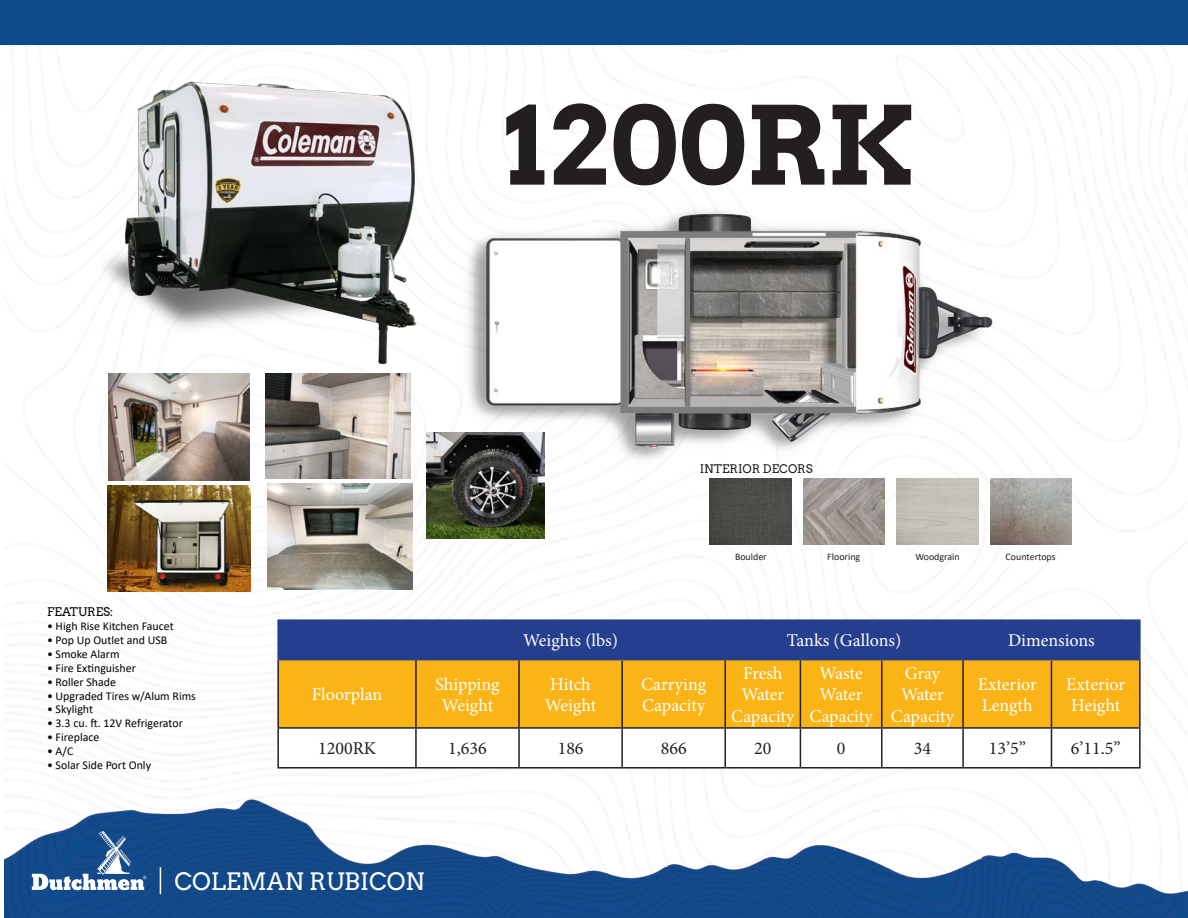
<style>
.page{position:relative;width:1188px;height:918px;background:#fff}
.page>*{position:absolute;margin:0;border:0;box-sizing:border-box;transform-origin:0 0}
.t1{font:700 108px "Arvo";color:#231f20}
.t2{font:24px "Arvo";color:#fff}
.t3{font:18px/21.6px "Minion Pro";color:#fff;text-align:center}
.t4{font:18px "Minion Pro";color:#231f20}
.t5{font:11.85px "Calibri";color:#000}
.t6{font:11.85px "Arvo";color:#231f20}
.t7{font:11.85px "Arvo";color:#000}
.t8{font:9.9px "Calibri";color:#231f20}
</style>
<div class="page">
<img style="left:4px;top:799px;width:1184px;height:119px">
<svg style="left:32px;top:831px;width:114px;height:59px"></svg>
<svg style="left:160px;top:867px;width:1px;height:27px"></svg>
<div style="left:0;top:0;width:1188px;height:44px;background:#0f498a"></div>
<img style="left:466px;top:208px;width:527px;height:261px">
<img style="left:108px;top:485px;width:142px;height:106px">
<img style="left:108px;top:398px;width:142px;height:82px">
<img style="left:126px;top:496px;width:114px;height:96px">
<img style="left:265px;top:398px;width:145px;height:81px">
<img style="left:427px;top:432px;width:117px;height:106px">
<img style="left:268px;top:483px;width:144px;height:106px">
<div style="left:710px;top:479px;width:81px;height:66px;background:#4b4c47"></div>
<img style="left:803px;top:479px;width:82px;height:66px">
<img style="left:990px;top:479px;width:82px;height:66px">
<img style="left:102px;top:81px;width:315px;height:317px">
<div style="left:279px;top:621px;width:860px;height:38px;background:#253f8e"></div>
<div style="left:279px;top:660px;width:860px;height:67px;background:#fbb416"></div>
<svg style="left:799px;top:729px;width:254px;height:38px"></svg>
<hr style="left:277px;top:660px;width:2px;height:67px;background:#231f20">
<hr style="left:415px;top:660px;width:2px;height:67px;background:#231f20">
<hr style="left:518px;top:660px;width:2px;height:67px;background:#231f20">
<hr style="left:621px;top:660px;width:2px;height:67px;background:#231f20">
<hr style="left:724px;top:660px;width:2px;height:67px;background:#231f20">
<hr style="left:800px;top:660px;width:1px;height:67px;background:#231f20">
<hr style="left:881px;top:660px;width:2px;height:67px;background:#231f20">
<hr style="left:962px;top:660px;width:2px;height:67px;background:#231f20">
<hr style="left:1051px;top:660px;width:1px;height:67px;background:#231f20">
<hr style="left:1139px;top:660px;width:2px;height:67px;background:#231f20">
<hr style="left:277px;top:727px;width:139px;height:2px;background:#231f20">
<hr style="left:277px;top:729px;width:2px;height:38px;background:#231f20">
<hr style="left:416px;top:727px;width:103px;height:2px;background:#231f20">
<hr style="left:415px;top:729px;width:2px;height:38px;background:#231f20">
<hr style="left:519px;top:727px;width:103px;height:2px;background:#231f20">
<hr style="left:518px;top:729px;width:2px;height:38px;background:#231f20">
<hr style="left:622px;top:727px;width:103px;height:2px;background:#231f20">
<hr style="left:621px;top:729px;width:2px;height:38px;background:#231f20">
<hr style="left:725px;top:727px;width:75px;height:2px;background:#231f20">
<hr style="left:724px;top:729px;width:2px;height:38px;background:#231f20">
<hr style="left:800px;top:727px;width:82px;height:2px;background:#231f20">
<hr style="left:800px;top:729px;width:1px;height:38px;background:#231f20">
<hr style="left:882px;top:727px;width:81px;height:2px;background:#231f20">
<hr style="left:881px;top:729px;width:2px;height:38px;background:#231f20">
<hr style="left:963px;top:727px;width:88px;height:2px;background:#231f20">
<hr style="left:962px;top:729px;width:2px;height:38px;background:#231f20">
<hr style="left:1051px;top:727px;width:90px;height:2px;background:#231f20">
<hr style="left:1051px;top:729px;width:1px;height:38px;background:#231f20">
<hr style="left:1139px;top:729px;width:2px;height:38px;background:#231f20">
<hr style="left:277px;top:767px;width:139px;height:2px;background:#231f20">
<hr style="left:416px;top:767px;width:103px;height:2px;background:#231f20">
<hr style="left:519px;top:767px;width:103px;height:2px;background:#231f20">
<hr style="left:622px;top:767px;width:103px;height:2px;background:#231f20">
<hr style="left:725px;top:767px;width:75px;height:2px;background:#231f20">
<hr style="left:800px;top:767px;width:82px;height:2px;background:#231f20">
<hr style="left:882px;top:767px;width:81px;height:2px;background:#231f20">
<hr style="left:963px;top:767px;width:88px;height:2px;background:#231f20">
<hr style="left:1051px;top:767px;width:90px;height:2px;background:#231f20">
<hr style="left:277px;top:619px;width:139px;height:2px;background:#253f8e">
<hr style="left:416px;top:619px;width:103px;height:2px;background:#253f8e">
<hr style="left:519px;top:619px;width:103px;height:2px;background:#253f8e">
<hr style="left:622px;top:619px;width:103px;height:2px;background:#253f8e">
<hr style="left:725px;top:619px;width:75px;height:2px;background:#253f8e">
<hr style="left:800px;top:619px;width:82px;height:2px;background:#253f8e">
<hr style="left:882px;top:619px;width:81px;height:2px;background:#253f8e">
<hr style="left:963px;top:619px;width:88px;height:2px;background:#253f8e">
<hr style="left:1051px;top:619px;width:90px;height:2px;background:#253f8e">
<hr style="left:1139px;top:621px;width:2px;height:38px;background:#253f8e">
<hr style="left:277px;top:659px;width:139px;height:1px;background:#253f8e">
<hr style="left:416px;top:659px;width:103px;height:1px;background:#253f8e">
<hr style="left:519px;top:659px;width:103px;height:1px;background:#253f8e">
<hr style="left:622px;top:659px;width:103px;height:1px;background:#253f8e">
<hr style="left:725px;top:659px;width:75px;height:1px;background:#253f8e">
<hr style="left:800px;top:659px;width:82px;height:1px;background:#253f8e">
<hr style="left:882px;top:659px;width:81px;height:1px;background:#253f8e">
<hr style="left:963px;top:659px;width:88px;height:1px;background:#253f8e">
<hr style="left:1051px;top:659px;width:90px;height:1px;background:#253f8e">
<hr style="left:277px;top:621px;width:2px;height:38px;background:#253f8e">
<p class="t1" style="left:504px;top:78px;width:411px">1200RK</p>
<p class="t6" style="left:700px;top:462px;width:115px">INTERIOR DECORS</p>
<p class="t7" style="left:47px;top:605px;width:68px">FEATURES:</p>
<p class="t5" style="left:47px;top:618px;width:128px">• High Rise Kitchen Faucet</p>
<p class="t5" style="left:47px;top:632px;width:122px">• Pop Up Outlet and USB</p>
<p class="t5" style="left:47px;top:646px;width:74px">• Smoke Alarm</p>
<p class="t5" style="left:47px;top:660px;width:90px">• Fire Extinguisher</p>
<p class="t5" style="left:47px;top:673px;width:70px">• Roller Shade</p>
<p class="t5" style="left:47px;top:687px;width:150px">• Upgraded Tires w/Alum Rims</p>
<p class="t5" style="left:47px;top:701px;width:47px">• Skylight</p>
<p class="t5" style="left:47px;top:715px;width:137px">• 3.3 cu. ft. 12V Refrigerator</p>
<p class="t5" style="left:47px;top:729px;width:54px">• Fireplace</p>
<p class="t5" style="left:47px;top:743px;width:28px">• A/C</p>
<p class="t5" style="left:47px;top:757px;width:105px">• Solar Side Port Only</p>
<p class="t8" style="left:735px;top:550px;width:33px">Boulder</p>
<p class="t8" style="left:827px;top:550px;width:34px">Flooring</p>
<p class="t8" style="left:915px;top:550px;width:46px">Woodgrain</p>
<p class="t8" style="left:1006px;top:550px;width:52px">Countertops</p>
<p class="t3" style="left:523px;top:630px;width:96px">Weights (lbs)</p>
<p class="t3" style="left:787px;top:630px;width:116px">Tanks (Gallons)</p>
<p class="t3" style="left:1008px;top:630px;width:88px">Dimensions</p>
<p class="t3" style="left:312px;top:684px;width:72px">Floorplan</p>
<p class="t3" style="left:435px;top:673px;width:66px">Shipping<br>Weight</p>
<p class="t3" style="left:545px;top:673px;width:53px">Hitch<br>Weight</p>
<p class="t3" style="left:641px;top:673px;width:67px;text-align:left">Carrying<br>Capacity</p>
<p class="t3" style="left:731px;top:662px;width:65px">Fresh<br>Water<br>Capacity</p>
<p class="t3" style="left:810px;top:662px;width:65px">Waste<br>Water<br>Capacity</p>
<p class="t3" style="left:891px;top:662px;width:65px">Gray<br>Water<br>Capacity</p>
<p class="t3" style="left:978px;top:673px;width:61px;text-align:left">Exterior<br>Length</p>
<p class="t3" style="left:1066px;top:673px;width:61px;text-align:left">Exterior<br>Height</p>
<p class="t4" style="left:318px;top:737px;width:59px">1200RK</p>
<p class="t4" style="left:448px;top:737px;width:40px">1,636</p>
<p class="t4" style="left:558px;top:737px;width:27px">186</p>
<p class="t4" style="left:661px;top:737px;width:27px">866</p>
<p class="t4" style="left:754px;top:737px;width:19px">20</p>
<p class="t4" style="left:837px;top:737px;width:10px">0</p>
<p class="t4" style="left:914px;top:737px;width:19px">34</p>
<p class="t4" style="left:989px;top:737px;width:39px">13’5”</p>
<p class="t4" style="left:1071px;top:737px;width:51px">6’11.5”</p>
<h2 class="t2" style="left:174px;top:867px;width:252px">COLEMAN RUBICON</h2>
</div>
